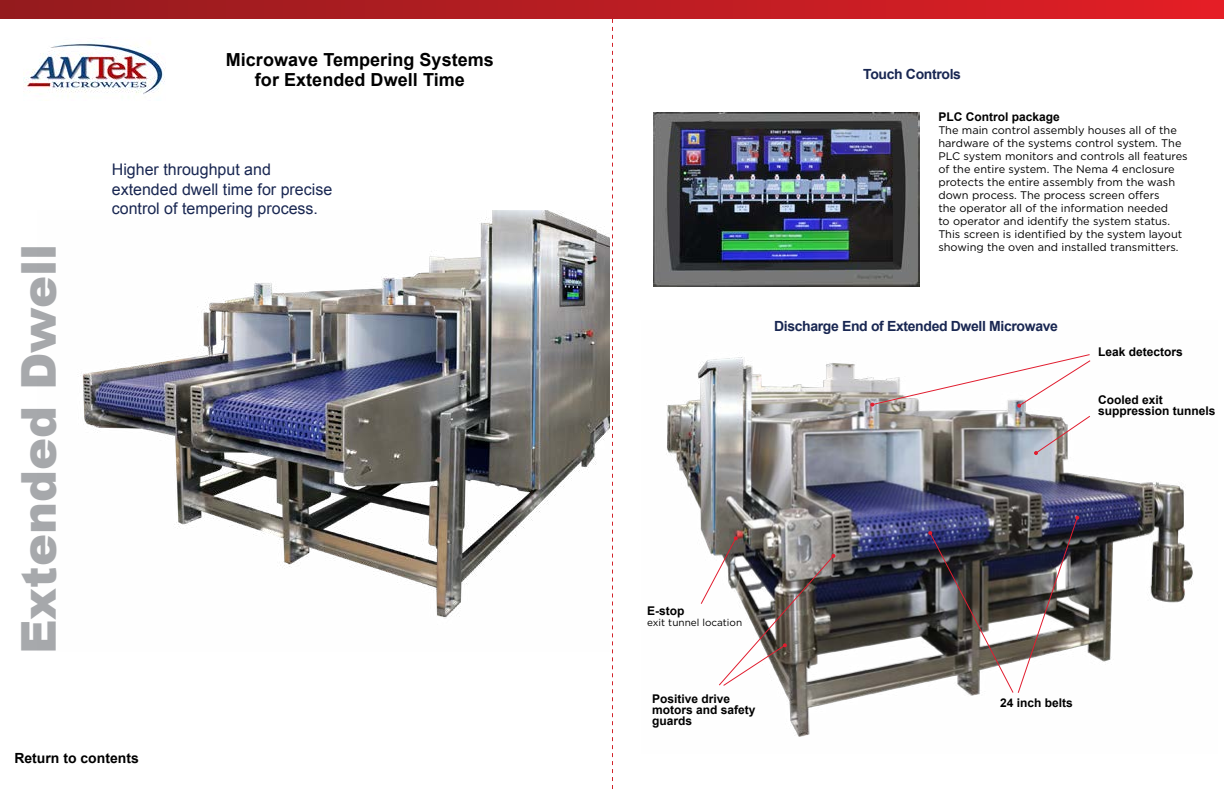
<style>
.page{position:relative;width:1224px;height:792px;background:#fff}
.page>*{position:absolute;margin:0;border:0;box-sizing:border-box;transform-origin:0 0}
.t1{font:900 48px "Arial";color:#a7a9ac}
.t2{font:700 18px/20px "Arial";letter-spacing:.005em;color:#000;text-align:center}
.t3{font:16px/19.2px "Arial";color:#192752}
.t4{font:700 14px "Arial";letter-spacing:-.025em;color:#192752}
.t5{font:700 14px "Arial";color:#000}
.t6{font:700 12px/11px "Arial";color:#000}
.t7{font:11px/13px "Gotham";color:#000}
.t8{font:10px "Gotham";color:#000}
</style>
<div class="page">
<img style="left:653px;top:112px;width:266px;height:174px">
<img style="left:666px;top:357px;width:527px;height:380px">
<svg style="left:1034px;top:415px;width:57px;height:40px"></svg>
<svg style="left:700px;top:536px;width:135px;height:151px"></svg>
<svg style="left:928px;top:516px;width:151px;height:178px"></svg>
<svg style="left:870px;top:354px;width:222px;height:54px"></svg>
<img style="left:23px;top:41px;width:143px;height:54px">
<svg style="left:612px;top:19px;width:1px;height:770px"></svg>
<img style="left:80px;top:210px;width:530px;height:409px">
<div style="left:0;top:0;width:1224px;height:19px;background:linear-gradient(to right,#931b1e,#e31f26)"></div>
<h2 class="t2" style="left:226px;top:50px;width:270px">Microwave Tempering Systems for Extended Dwell Time</h2>
<h1 class="t1" style="left:4px;top:654px;width:412px;rotate:-90deg">Extended Dwell</h1>
<h3 class="t3" style="left:112px;top:160px;width:222px">Higher throughput and extended dwell time for precise control of tempering process.</h3>
<p class="t5" style="left:14px;top:748px;width:126px">Return to contents</p>
<p class="t4" style="left:863px;top:64px;width:99px">Touch Controls</p>
<p class="t6" style="left:938px;top:111px;width:123px">PLC Control package</p>
<p class="t7" style="left:938px;top:123px;width:251px">The main control assembly houses all of the hardware of the systems control system. The PLC system monitors and controls all features of the entire system. The Nema 4 enclosure protects the entire assembly from the wash down process. The process screen offers<br>the operator all of the information needed<br>to operator and identify the system status.<br>This screen is identified by the system layout showing the oven and installed transmitters.</p>
<p class="t4" style="left:774px;top:316px;width:285px">Discharge End of Extended Dwell Microwave</p>
<p class="t6" style="left:1098px;top:347px;width:86px">Leak detectors</p>
<p class="t6" style="left:1098px;top:395px;width:119px">Cooled exit suppression tunnels</p>
<p class="t6" style="left:647px;top:606px;width:39px">E-stop</p>
<p class="t8" style="left:647px;top:616px;width:96px">exit tunnel location</p>
<p class="t6" style="left:652px;top:694px;width:105px">Positive drive motors and safety guards</p>
<p class="t6" style="left:1000px;top:698px;width:74px">24 inch belts</p>
</div>
